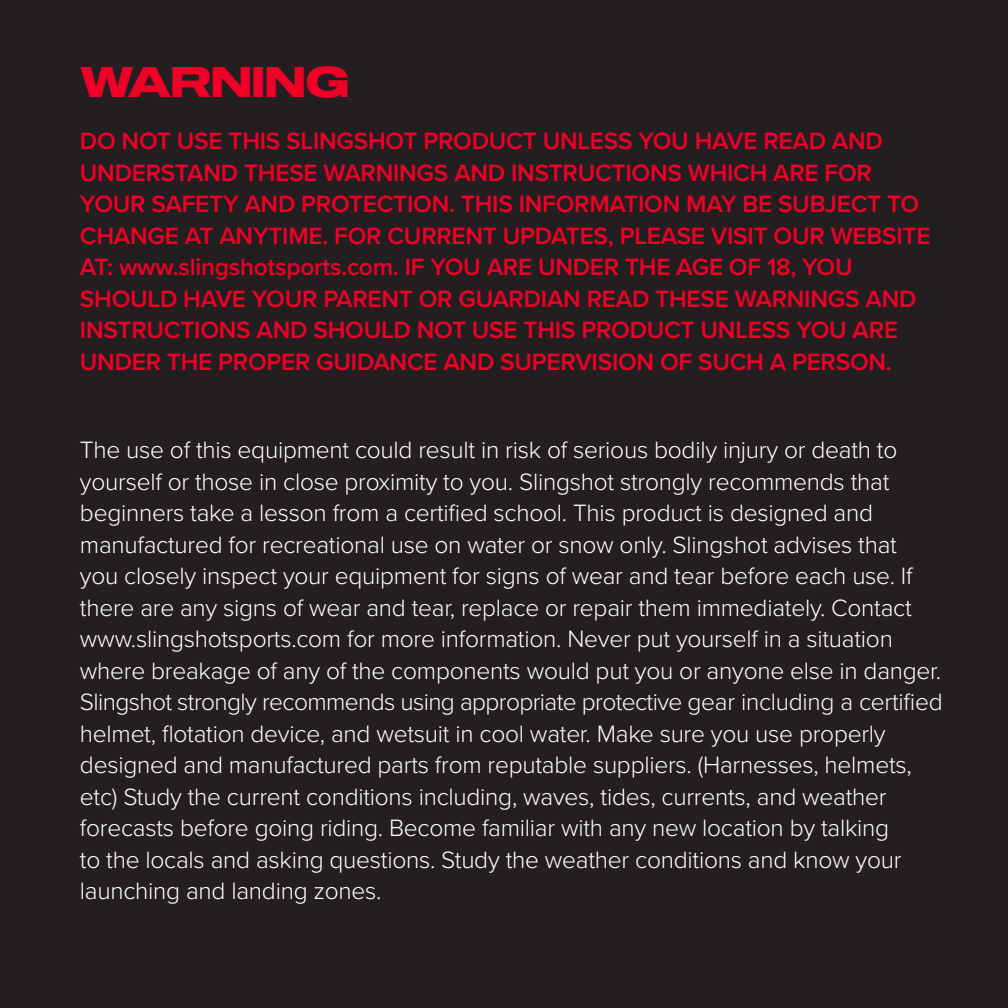
<style>
.page{position:relative;width:1008px;height:1008px;background:#231f20}
.page>*{position:absolute;margin:0;border:0;box-sizing:border-box;transform-origin:0 0}
.t1{font:42px "Sequel 100 Black 75";letter-spacing:-.025em;color:#ef0027}
.BODY_text{font:300 24.5px/31.5px "Proxima Nova";letter-spacing:-.01em;color:#fff}
.SUBHEAD_2{font:600 24.5px/31.5px "Proxima Nova";letter-spacing:-.01em;color:#ef0027}
</style>
<div class="page">
<p class="t1" style="left:81px;top:52px;width:271px">WARNING</p>
<p class="SUBHEAD_2" style="left:80px;top:125px;width:852px">DO NOT USE THIS SLINGSHOT PRODUCT UNLESS YOU HAVE READ AND UNDERSTAND THESE WARNINGS AND INSTRUCTIONS WHICH ARE FOR YOUR SAFETY AND PROTECTION. THIS INFORMATION MAY BE SUBJECT TO CHANGE AT ANYTIME. FOR CURRENT UPDATES, PLEASE VISIT OUR WEBSITE AT: www.slingshotsports.com. IF YOU ARE UNDER THE AGE OF 18, YOU SHOULD HAVE YOUR PARENT OR GUARDIAN READ THESE WARNINGS AND INSTRUCTIONS AND SHOULD NOT USE THIS PRODUCT UNLESS YOU ARE UNDER THE PROPER GUIDANCE AND SUPERVISION OF SUCH A PERSON.</p>
<p class="BODY_text" style="left:80px;top:433px;width:864px">The use of this equipment could result in risk of serious bodily injury or death to yourself or those in close proximity to you. Slingshot strongly recommends that beginners take a lesson from a certified school. This product is designed and manufactured for recreational use on water or snow only. Slingshot advises that<br>you closely inspect your equipment for signs of wear and tear before each use. If there are any signs of wear and tear, replace or repair them immediately. Contact www.slingshotsports.com for more information. Never put yourself in a situation where breakage of any of the components would put you or anyone else in danger.<br>Slingshot strongly recommends using appropriate protective gear including a certified helmet, flotation device, and wetsuit in cool water. Make sure you use properly designed and manufactured parts from reputable suppliers. (Harnesses, helmets, etc) Study the current conditions including, waves, tides, currents, and weather forecasts before going riding. Become familiar with any new location by talking<br>to the locals and asking questions. Study the weather conditions and know your launching and landing zones.</p>
</div>
